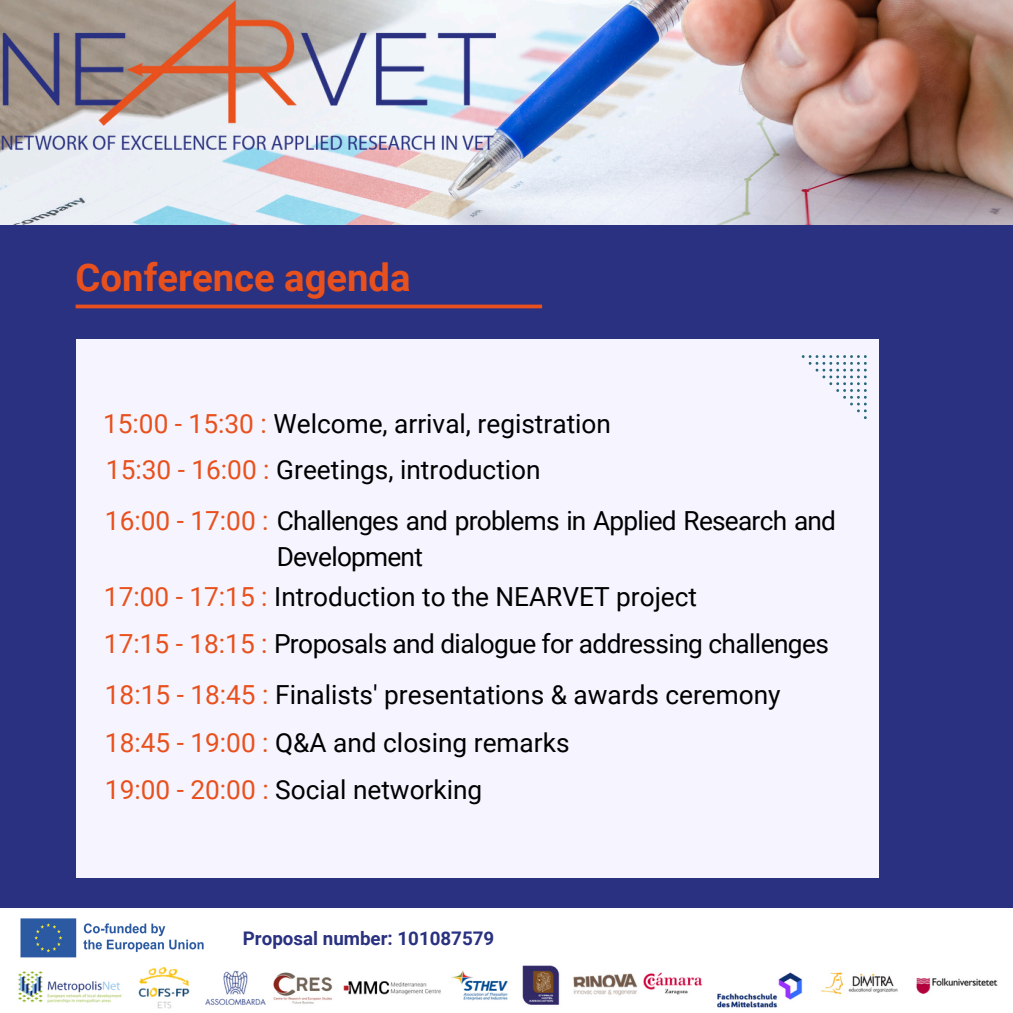
<style>
.page{position:relative;width:1013px;height:1013px;background:#fff}
.page>*{position:absolute;margin:0;border:0;box-sizing:border-box;transform-origin:0 0}
.t1{font:700 38.25px "Roboto";color:#e8511d}
.t2{font:26.25px "Roboto";color:#000}
.t3{font:26.25px "Roboto";letter-spacing:-.03em;color:#000}
.t4{font:26.25px "Roboto";letter-spacing:-.02em;color:#000}
.t5{font:700 18.75px "Roboto";color:#293180}
.s1{color:#e8511d}
</style>
<div class="page">
<div style="left:0;top:0;width:1012px;height:1012px;background:#293180"></div>
<img style="left:0;top:0;width:1012px;height:224px">
<div style="left:0;top:908px;width:1012px;height:104px;background:#fff"></div>
<img style="left:0;top:0;width:495px;height:155px">
<div style="left:76px;top:339px;width:802px;height:538px;background:#f6f5ff"></div>
<svg style="left:801px;top:355px;width:65px;height:64px"></svg>
<svg style="left:76px;top:304px;width:466px;height:4px;background:#cb4c2b"></svg>
<img style="left:18px;top:965px;width:542px;height:44px">
<img style="left:573px;top:972px;width:425px;height:36px">
<img style="left:20px;top:918px;width:184px;height:40px">
<p class="t1" style="left:76px;top:255px;width:336px">Conference agenda</p>
<p class="t2" style="left:103px;top:409px;width:509px"><span class="s1">15:00 - 15:30 :</span> Welcome, arrival, registration</p>
<h1 class="t2" style="left:106px;top:454px;width:436px"><span class="s1">15:30 - 16:00 :</span> Greetings, introduction</h1>
<p class="t3" style="left:105px;top:505px;width:732px"><span class="s1">16:00 - 17:00 :</span> Challenges and problems in Applied Research and</p>
<h2 class="t3" style="left:277px;top:542px;width:148px">Development</h2>
<p class="t2" style="left:104px;top:581px;width:594px"><span class="s1">17:00 - 17:15 :</span> Introduction to the NEARVET project</p>
<h2 class="t4" style="left:104px;top:628px;width:726px"><span class="s1">17:15 - 18:15 :</span> Proposals and dialogue for addressing challenges</h2>
<h2 class="t2" style="left:105px;top:680px;width:677px"><span class="s1">18:15 - 18:45 :</span> Finalists' presentations &amp; awards ceremony</h2>
<h2 class="t2" style="left:105px;top:728px;width:466px"><span class="s1">18:45 - 19:00 :</span> Q&amp;A and closing remarks</h2>
<h2 class="t2" style="left:105px;top:775px;width:379px"><span class="s1">19:00 - 20:00 :</span> Social networking</h2>
<h2 class="t5" style="left:243px;top:927px;width:253px">Proposal number: 101087579</h2>
</div>
